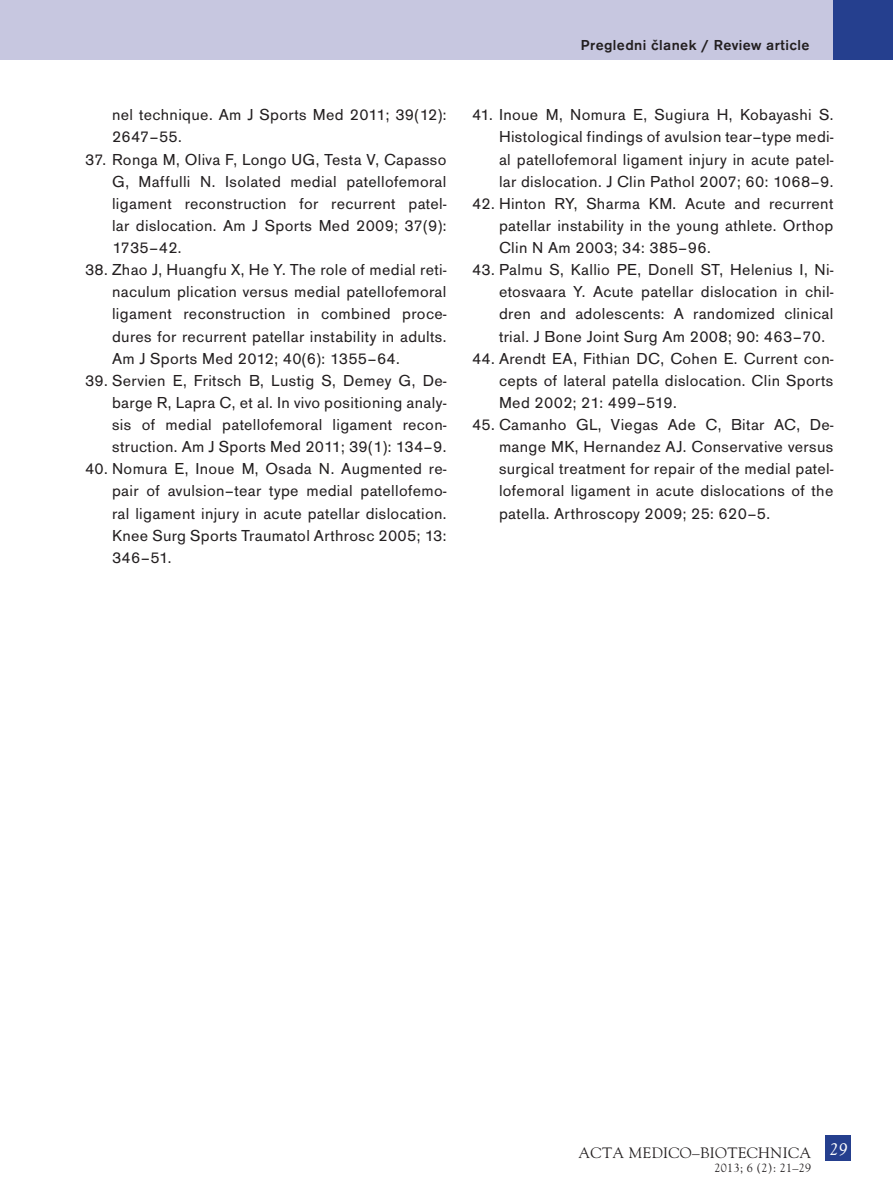
<style>
.page{position:relative;width:893px;height:1191px;background:#fff}
.page>*{position:absolute;margin:0;border:0;box-sizing:border-box;transform-origin:0 0}
.t1{font:italic 18px "Goudy Old Sty TCE";color:#fff}
.t2{font:16.5px/22px "Accius TCE";letter-spacing:.02em;color:#231f20;text-align:justify}
.t3{font:500 15px "Accius TCE";letter-spacing:.025em;color:#231f20}
.t4{font:15px "MM Goudy";letter-spacing:.025em;color:#231f20}
.t5{font:12px "MM Goudy";letter-spacing:.025em;color:#231f20}
</style>
<div class="page">
<div style="left:825px;top:1135px;width:26px;height:26px;background:#253f8e"></div>
<div style="left:0;top:0;width:893px;height:60px;background:#c7c7e0"></div>
<div style="left:833px;top:0;width:60px;height:60px;background:#253f8e"></div>
<p class="t2" style="left:112px;top:104px;width:336px">nel technique. Am J Sports Med 2011; 39(12):<br>2647–55.</p>
<p class="t2" style="left:112px;top:148px;width:336px;text-indent:-27px">37. Ronga M, Oliva F, Longo UG, Testa V, Capasso G, Maffulli N. Isolated medial patellofemoral ligament reconstruction for recurrent patel&shy;lar dislocation. Am J Sports Med 2009; 37(9):<br>1735–42.</p>
<p class="t2" style="left:112px;top:259px;width:336px;text-indent:-27px">38. Zhao J, Huangfu X, He Y. The role of medial reti&shy;naculum plication versus medial patellofemoral ligament reconstruction in combined proce&shy;dures for recurrent patellar instability in adults.<br>Am J Sports Med 2012; 40(6): 1355–64.</p>
<p class="t2" style="left:112px;top:369px;width:336px;text-indent:-27px">39. Servien E, Fritsch B, Lustig S, Demey G, De&shy;barge R, Lapra C, et al. In vivo positioning analy&shy;sis of medial patellofemoral ligament recon&shy;struction. Am J Sports Med 2011; 39(1): 134–9.</p>
<p class="t2" style="left:112px;top:458px;width:336px;text-indent:-27px">40. Nomura E, Inoue M, Osada N. Augmented re&shy;pair of avulsion–tear type medial patellofemo&shy;ral ligament injury in acute patellar dislocation.<br>Knee Surg Sports Traumatol Arthrosc 2005; 13:<br>346–51.</p>
<p class="t3" style="left:581px;top:36px;width:230px">Pregledni članek / Review article</p>
<p class="t2" style="left:499px;top:104px;width:336px;text-indent:-27px">41. Inoue M, Nomura E, Sugiura H, Kobayashi S.<br>Histological findings of avulsion tear–type medi&shy;al patellofemoral ligament injury in acute patel&shy;lar dislocation. J Clin Pathol 2007; 60: 1068–9.</p>
<p class="t2" style="left:499px;top:193px;width:336px;text-indent:-27px">42. Hinton RY, Sharma KM. Acute and recurrent patellar instability in the young athlete. Orthop Clin N Am 2003; 34: 385–96.</p>
<p class="t2" style="left:499px;top:259px;width:336px;text-indent:-27px">43. Palmu S, Kallio PE, Donell ST, Helenius I, Ni&shy;etosvaara Y. Acute patellar dislocation in chil&shy;dren and adolescents: A randomized clinical trial. J Bone Joint Surg Am 2008; 90: 463–70.</p>
<p class="t2" style="left:499px;top:347px;width:336px;text-indent:-27px">44. Arendt EA, Fithian DC, Cohen E. Current con&shy;cepts of lateral patella dislocation. Clin Sports Med 2002; 21: 499–519.</p>
<p class="t2" style="left:499px;top:414px;width:336px;text-indent:-27px">45. Camanho GL, Viegas Ade C, Bitar AC, De&shy;mange MK, Hernandez AJ. Conservative versus surgical treatment for repair of the medial patel&shy;lofemoral ligament in acute dislocations of the patella. Arthroscopy 2009; 25: 620–5.</p>
<p class="t4" style="left:578px;top:1143px;width:234px">ACTA MEDICO–BIOTECHNICA</p>
<p class="t5" style="left:714px;top:1160px;width:98px">2013; 6 (2): 21–29</p>
<p class="t1" style="left:829px;top:1139px;width:19px">29</p>
</div>
